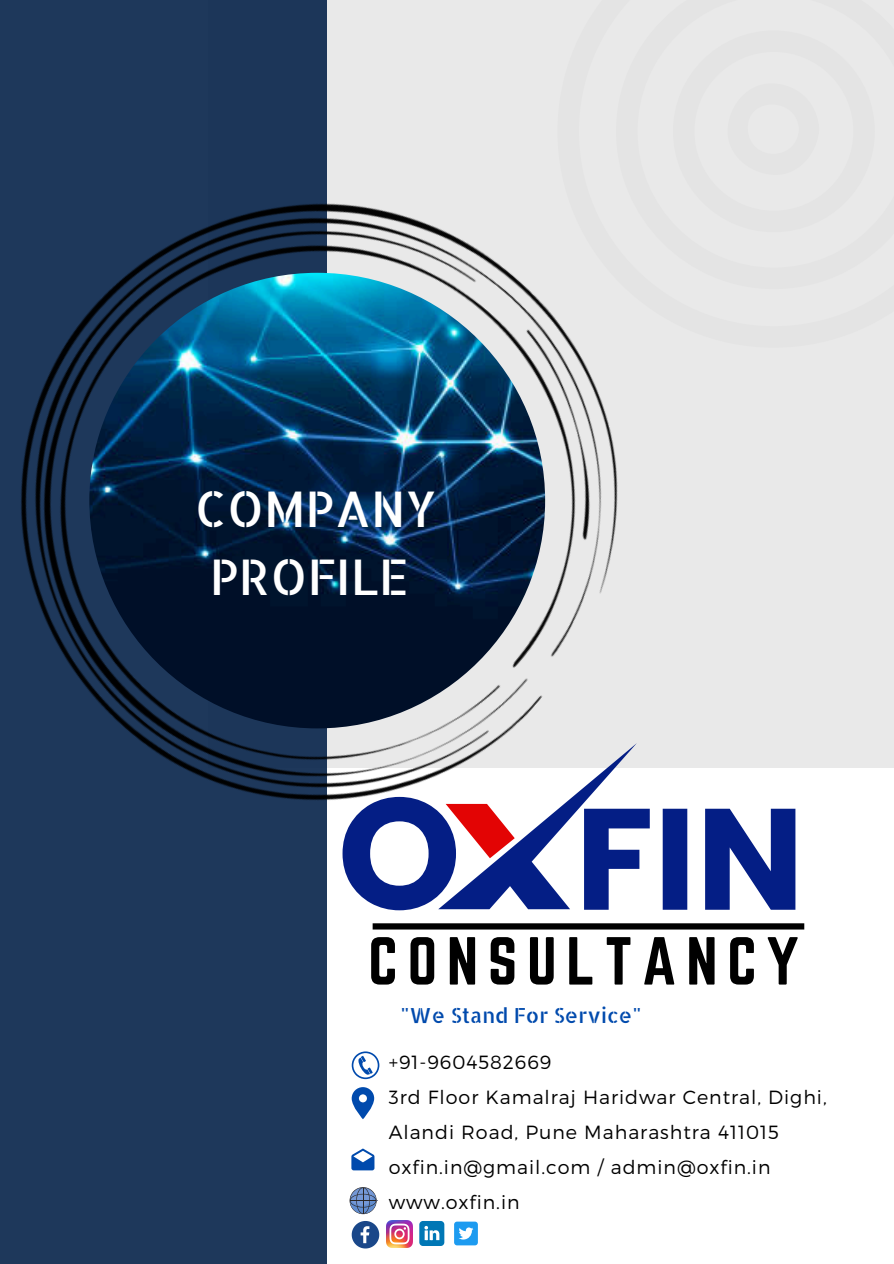
<style>
.page{position:relative;width:894px;height:1264px;background:#fff}
.page>*{position:absolute;margin:0;border:0;box-sizing:border-box;transform-origin:0 0}
.t1{font:59.25px "Norwester";letter-spacing:.16em;color:#000}
.t2{font:49.2px/68.6px "Allerta Stencil";color:#fff;text-align:center}
.t3{font:20.85px "Allerta Stencil";color:#004aad}
.t4{font:300 19.05px/35px "Montserrat";letter-spacing:.05em;color:#000}
</style>
<div class="page">
<div style="left:208px;top:0;width:685px;height:767px;background:#e9e9e9"></div>
<div style="left:0;top:0;width:326px;height:1263px;background:#1e385b"></div>
<img style="left:21px;top:67px;width:728px;height:867px">
<svg style="left:351px;top:1051px;width:28px;height:28px"></svg>
<svg style="left:351px;top:1087px;width:23px;height:32px"></svg>
<svg style="left:351px;top:1148px;width:23px;height:22px"></svg>
<svg style="left:351px;top:1221px;width:28px;height:27px"></svg>
<img style="left:386px;top:1220px;width:26px;height:27px">
<svg style="left:419px;top:1221px;width:25px;height:24px"></svg>
<div style="left:454px;top:1221px;width:23px;height:24px;background:#1d9bf0;border-radius:3px"></div>
<svg style="left:459px;top:1227px;width:14px;height:12px"></svg>
<svg style="left:349px;top:1187px;width:27px;height:27px"></svg>
<img style="left:89px;top:273px;width:456px;height:455px;border-radius:50%">
<svg style="left:557px;top:67px;width:192px;height:280px"></svg>
<svg style="left:616px;top:67px;width:133px;height:222px"></svg>
<svg style="left:672px;top:67px;width:77px;height:165px"></svg>
<svg style="left:342px;top:743px;width:453px;height:167px"></svg>
<div style="left:372px;top:923px;width:432px;height:6px;background:#000"></div>
<p class="t2" style="left:195px;top:473px;width:243px">COMPANY<br>PROFILE</p>
<p class="t1" style="left:368px;top:925px;width:432px">CONSULTANCY</p>
<p class="t3" style="left:400px;top:1001px;width:242px">"We Stand For Service"</p>
<h2 class="t4" style="left:388px;top:1043px;width:164px">+91-9604582669</h2>
<p class="t4" style="left:388px;top:1078px;width:439px">3rd Floor Kamalraj Haridwar Central, Dighi,<br>Alandi Road, Pune Maharashtra 411015</p>
<p class="t4" style="left:388px;top:1148px;width:383px">oxfin.in@gmail.com / admin@oxfin.in</p>
<h1 class="t4" style="left:388px;top:1183px;width:132px">www.oxfin.in</h1>
</div>
